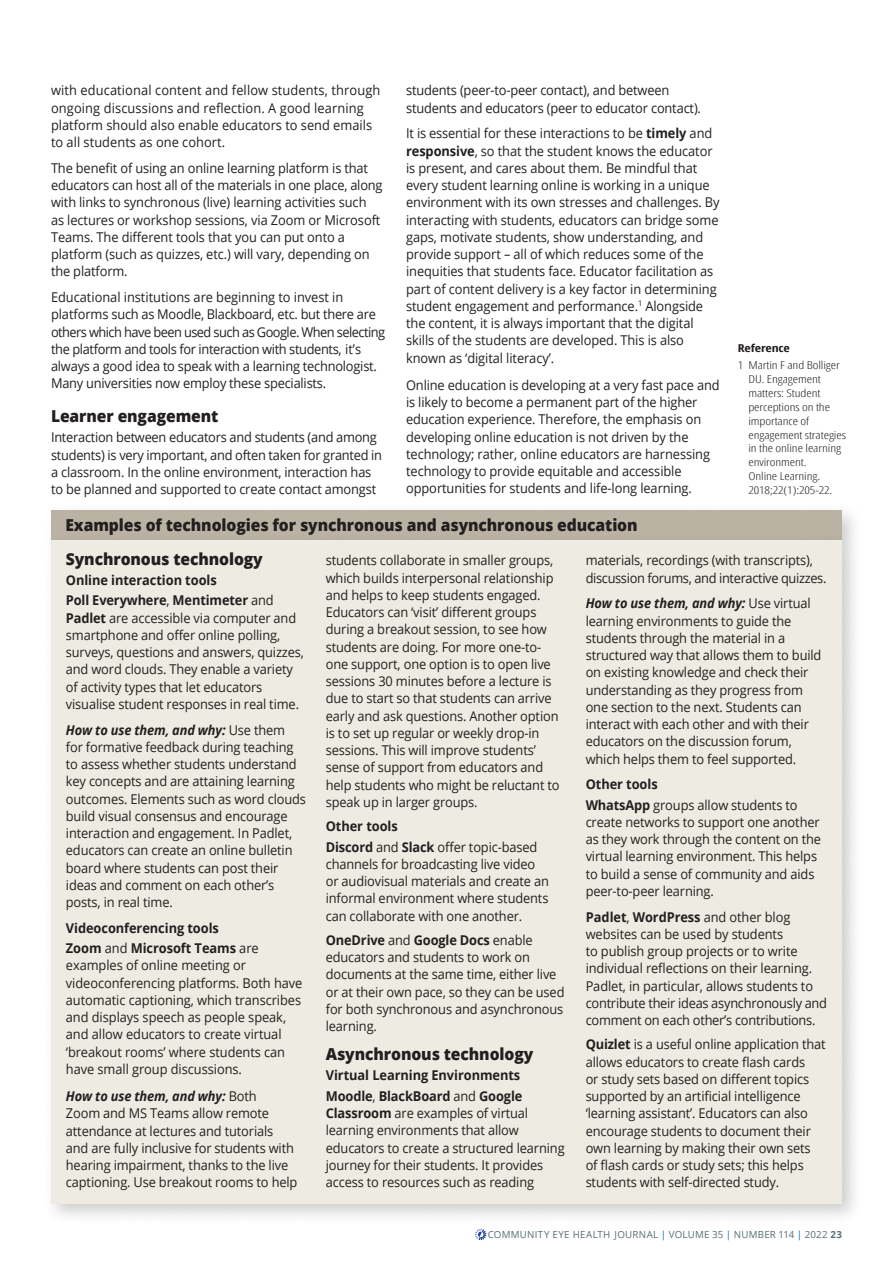
<style>
.page{position:relative;width:893px;height:1263px;background:#fff}
.page>*{position:absolute;margin:0;border:0;box-sizing:border-box;transform-origin:0 0}
.t1{font:800 16.5px/33.9px "Open Sans";letter-spacing:-.005em;color:#231f20;scale:.95 1}
.t2{font:13.5px/17.2px "Open Sans";letter-spacing:-.01em;color:#231f20;scale:.95 1}
.t3{font:700 13.5px/20.4px "Open Sans";letter-spacing:-.005em;color:#231f20;scale:.95 1}
.t4{font:13.5px/17.2px "Open Sans";letter-spacing:.01em;color:#231f20;scale:.95 1}
.t5{font:300 10.8px/14px "Open Sans Condensed";letter-spacing:-.005em;color:#231f20;scale:1.27 1}
.t6{font:700 10.8px "Open Sans Condensed";letter-spacing:-.01em;color:#231f20;scale:1.27 1}
.t7{font:9.75px "Open Sans";letter-spacing:.025em;color:#586d75}
.s1{font-weight:700}
.s2{font-weight:400}
.s3{font-weight:700;font-style:italic}
.s4{color:#006cb7}
</style>
<div class="page">
<svg style="left:475px;top:1229px;width:11px;height:11px"></svg>
<div style="left:43px;top:503px;width:821px;height:58px;background:#231f20;opacity:.22"></div>
<div style="left:51px;top:511px;width:791px;height:29px;background:#bab3a3"></div>
<div style="left:43px;top:532px;width:821px;height:693px;background:#231f20;opacity:.22"></div>
<div style="left:51px;top:540px;width:791px;height:663px;background:#eeebe2"></div>
<p class="t4" style="left:51px;top:81px;width:348px">with educational content and fellow students, through ongoing discussions and reflection. A good learning platform should also enable educators to send emails to all students as one cohort.</p>
<p class="t2" style="left:51px;top:159px;width:351px">The benefit of using an online learning platform is that educators can host all of the materials in one place, along with links to synchronous (live) learning activities such as lectures or workshop sessions, via Zoom or Microsoft Teams. The different tools that you can put onto a platform (such as quizzes, etc.) will vary, depending on the platform.</p>
<p class="t2" style="left:51px;top:288px;width:353px">Educational institutions are beginning to invest in platforms such as Moodle, Blackboard, etc. but there are others which have been used such as Google. When selecting the platform and tools for interaction with students, it’s always a good idea to speak with a learning technologist.<br>Many universities now employ these specialists.</p>
<p class="t1" style="left:51px;top:398px;width:178px">Learner engagement</p>
<p class="t2" style="left:51px;top:428px;width:350px">Interaction between educators and students (and among students) is very important, and often taken for granted in a classroom. In the online environment, interaction has to be planned and supported to create contact amongst</p>
<p class="t2" style="left:406px;top:81px;width:312px">students (peer-to-peer contact), and between students and educators (peer to educator contact).</p>
<p class="t2" style="left:406px;top:124px;width:331px">It is essential for these interactions to be <span class="s1">timely</span> and <span class="s1">responsive</span>, so that the student knows the educator is present, and cares about them. Be mindful that every student learning online is working in a unique environment with its own stresses and challenges. By interacting with students, educators can bridge some gaps, motivate students, show understanding, and provide support – all of which reduces some of the inequities that students face. Educator facilitation as part of content delivery is a key factor in determining student engagement and performance.<sup>1</sup> Alongside the content, it is always important that the digital skills of the students are developed. This is also known as ‘digital literacy’.</p>
<p class="t2" style="left:406px;top:376px;width:332px">Online education is developing at a very fast pace and is likely to become a permanent part of the higher education experience. Therefore, the emphasis on developing online education is not driven by the technology; rather, online educators are harnessing technology to provide equitable and accessible opportunities for students and life-long learning.</p>
<p class="t1" style="left:65px;top:507px;width:604px">Examples of technologies for synchronous and asynchronous education<br>Synchronous technology</p>
<p class="t3" style="left:66px;top:569px;width:220px">Online interaction tools<br>Poll Everywhere<span class="s2">,</span> Mentimeter <span class="s2">and</span></p>
<p class="t2" style="left:66px;top:609px;width:252px"><span class="s1">Padlet</span> are accessible via computer and smartphone and offer online polling, surveys, questions and answers, quizzes, and word clouds. They enable a variety of activity types that let educators visualise student responses in real time.</p>
<p class="t2" style="left:66px;top:721px;width:254px"><span class="s3">How to use them, and why:</span> Use them<br>for formative feedback during teaching to assess whether students understand key concepts and are attaining learning outcomes. Elements such as word clouds build visual consensus and encourage interaction and engagement. In Padlet, educators can create an online bulletin board where students can post their ideas and comment on each other’s posts, in real time.</p>
<p class="t3" style="left:66px;top:917px;width:204px">Videoconferencing tools<br>Zoom <span class="s2">and</span> Microsoft Teams <span class="s2">are</span></p>
<p class="t2" style="left:66px;top:956px;width:250px">examples of online meeting or videoconferencing platforms. Both have automatic captioning, which transcribes and displays speech as people speak, and allow educators to create virtual ‘breakout rooms’ where students can have small group discussions.</p>
<p class="t2" style="left:66px;top:1087px;width:245px"><span class="s3">How to use them, and why:</span> Both<br>Zoom and MS Teams allow remote attendance at lectures and tutorials and are fully inclusive for students with hearing impairment, thanks to the live captioning. Use breakout rooms to help</p>
<p class="t6" style="left:738px;top:341px;width:43px">Reference</p>
<p class="t5" style="left:748px;top:358px;width:78px;text-indent:-11px">1 Martin F and Bolliger<br>DU. Engagement matters: Student perceptions on the importance of engagement strategies in the online learning environment.<br>Online Learning.<br>2018;22(1):205-22.</p>
<p class="t2" style="left:586px;top:551px;width:255px">materials, recordings (with transcripts), discussion forums, and interactive quizzes.</p>
<p class="t2" style="left:586px;top:594px;width:250px"><span class="s3">How to use them, and why:</span> Use virtual learning environments to guide the students through the material in a structured way that allows them to build on existing knowledge and check their understanding as they progress from one section to the next. Students can interact with each other and with their educators on the discussion forum, which helps them to feel supported.</p>
<p class="t2" style="left:586px;top:774px;width:225px;line-height:20.4px"><span class="s1">Other tools<br>WhatsApp</span> groups allow students to</p>
<p class="t2" style="left:586px;top:813px;width:249px">create networks to support one another as they work through the content on the virtual learning environment. This helps to build a sense of community and aids peer-to-peer learning.</p>
<p class="t2" style="left:586px;top:908px;width:256px"><span class="s1">Padlet</span>, <span class="s1">WordPress</span> and other blog websites can be used by students<br>to publish group projects or to write individual reflections on their learning.<br>Padlet, in particular, allows students to contribute their ideas asynchronously and comment on each other’s contributions.</p>
<p class="t2" style="left:586px;top:1035px;width:254px"><span class="s1">Quizlet</span> is a useful online application that allows educators to create flash cards<br>or study sets based on different topics supported by an artificial intelligence ‘learning assistant’. Educators can also encourage students to document their own learning by making their own sets of flash cards or study sets; this helps students with self-directed study.</p>
<p class="t2" style="left:326px;top:551px;width:248px">students collaborate in smaller groups, which builds interpersonal relationship and helps to keep students engaged.<br>Educators can ‘visit’ different groups during a breakout session, to see how students are doing. For more one-to&shy;one support, one option is to open live sessions 30 minutes before a lecture is due to start so that students can arrive early and ask questions. Another option is to set up regular or weekly drop-in sessions. This will improve students’ sense of support from educators and help students who might be reluctant to speak up in larger groups.</p>
<p class="t3" style="left:326px;top:816px;width:224px">Other tools<br>Discord <span class="s2">and</span> Slack <span class="s2">offer topic-based</span></p>
<p class="t2" style="left:326px;top:855px;width:236px">channels for broadcasting live video or audiovisual materials and create an informal environment where students can collaborate with one another.</p>
<p class="t2" style="left:326px;top:931px;width:253px"><span class="s1">OneDrive</span> and <span class="s1">Google Docs</span> enable educators and students to work on documents at the same time, either live or at their own pace, so they can be used for both synchronous and asynchronous learning.</p>
<p class="t1" style="left:326px;top:1036px;width:220px">Asynchronous technology</p>
<p class="t3" style="left:326px;top:1065px;width:208px">Virtual Learning Environments<br>Moodle<span class="s2">,</span> BlackBoard <span class="s2">and</span> Google</p>
<p class="t2" style="left:326px;top:1104px;width:253px"><span class="s1">Classroom</span> are examples of virtual learning environments that allow educators to create a structured learning journey for their students. It provides access to resources such as reading</p>
<p class="t7" style="left:488px;top:1228px;width:356px">COMMUNITY EYE HEALTH JOURNAL <span class="s4">|</span> VOLUME 35 <span class="s4">|</span> NUMBER 114 <span class="s4">|</span> 2022 <span class="s1">23</span></p>
</div>
